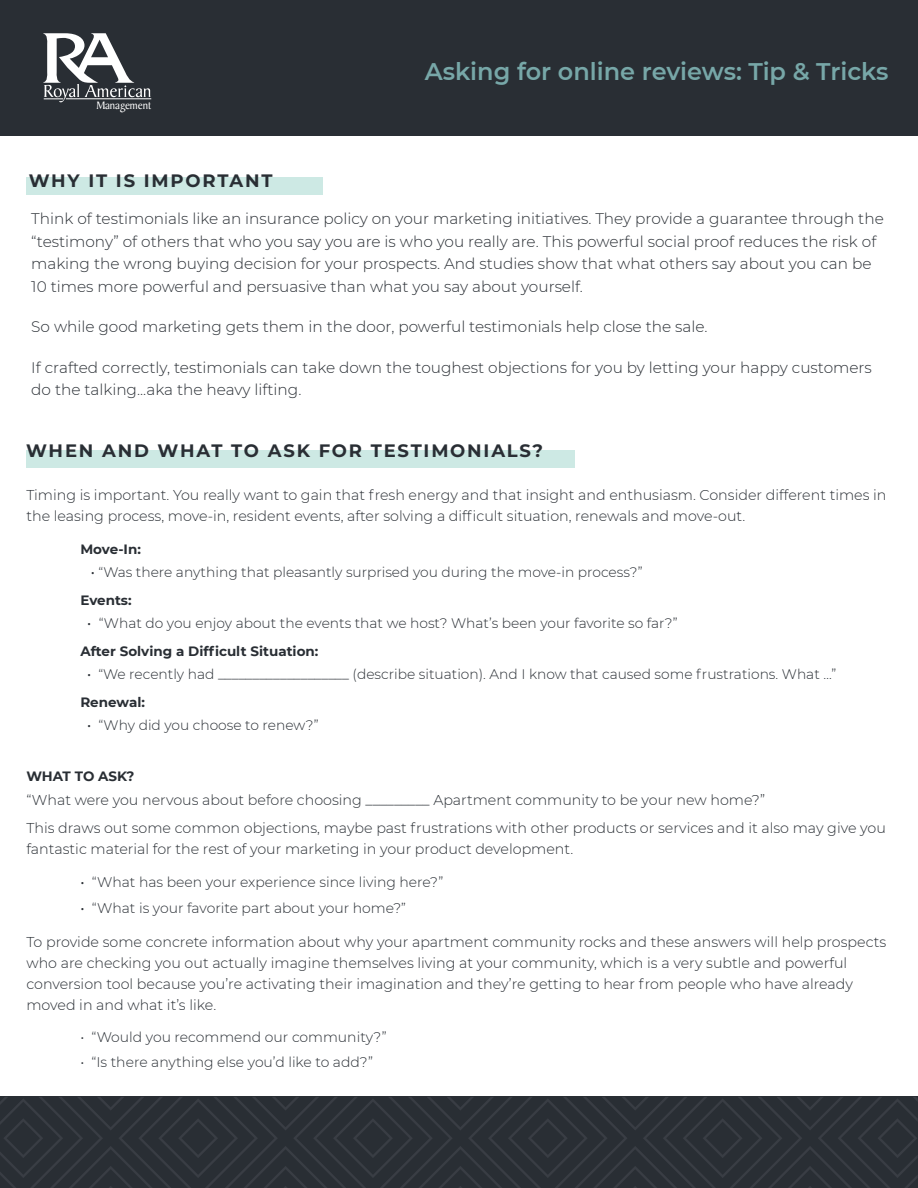
<style>
.page{position:relative;width:918px;height:1188px;background:#fff}
.page>*{position:absolute;margin:0;border:0;box-sizing:border-box;transform-origin:0 0}
.t1{font:600 24px "Montserrat";color:#77a7a8}
.t2{font:700 18px "Montserrat";letter-spacing:.1em;color:#292e34}
.t3{font:300 15.3px/22.5px "Montserrat";color:#292e34}
.t4{font:300 14.25px/21px "Montserrat";color:#292e34}
.t5{font:300 13.95px "Montserrat";color:#292e34}
.t6{font:300 13.8px "Montserrat";color:#292e34}
.t7{font:700 13.5px "Montserrat";color:#292e34}
.t8{font:11.55px "Baker Signet Std";color:#fff}
.s1{font-weight:400;font-size:13.95px}
.s2{font-size:13.5px}
.s3{font-weight:400}
</style>
<div class="page">
<svg style="left:0;top:1097px;width:918px;height:91px;background:#2b3036"></svg>
<div style="left:0;top:0;width:918px;height:136px;background:#292e34"></div>
<svg style="left:43px;top:33px;width:107px;height:69px"></svg>
<hr style="left:66px;top:99px;width:85px;height:1px;background:#fff">
<div style="left:26px;top:450px;width:549px;height:18px;background:#cde9e4"></div>
<div style="left:26px;top:177px;width:297px;height:18px;background:#cde9e4"></div>
<p class="t8" style="left:96px;top:100px;width:57px">Management</p>
<p class="t2" style="left:29px;top:168px;width:245px">WHY IT IS IMPORTANT</p>
<h1 class="t1" style="left:425px;top:54px;width:465px">Asking for online reviews: Tip &amp; Tricks</h1>
<p class="t3" style="left:31px;top:207px;width:854px">Think of testimonials like an insurance policy on your marketing initiatives. They provide a guarantee through the “testimony” of others that who you say you are is who you really are. This powerful social proof reduces the risk of making the wrong buying decision for your prospects. And studies show that what others say about you can be 10 times more powerful and persuasive than what you say about yourself.</p>
<p class="t3" style="left:31px;top:315px;width:678px">So while good marketing gets them in the door, powerful testimonials help close the sale.</p>
<p class="t3" style="left:31px;top:355px;width:842px">If crafted correctly, testimonials can take down the toughest objections for you by letting your happy customers do the talking...aka the heavy lifting.</p>
<p class="t2" style="left:26px;top:438px;width:518px">WHEN AND WHAT TO ASK FOR TESTIMONIALS?</p>
<p class="t4" style="left:26px;top:484px;width:862px">Timing is important. You really want to gain that fresh energy and that insight and enthusiasm. Consider different times in the leasing process, move-in, resident events, after solving a difficult situation, renewals and move-out.</p>
<p class="t7" style="left:80px;top:540px;width:62px">Move-In:</p>
<p class="t6" style="left:91px;top:563px;width:553px"><span class="s1">•</span> <span class="s2">“</span>Was there anything that pleasantly surprised you during the move-in process?”</p>
<p class="t7" style="left:80px;top:591px;width:53px">Events:</p>
<p class="t6" style="left:87px;top:614px;width:592px"><span class="s1">•</span> “What do you enjoy about the events that we host? What’s been your favorite so far?”</p>
<p class="t7" style="left:80px;top:642px;width:239px">After Solving a Difficult Situation:</p>
<p class="t6" style="left:87px;top:665px;width:751px"><span class="s1">•</span> <span class="s2">“</span>We recently had ___________________ (describe situation). And I know that caused some frustrations. What …”</p>
<p class="t7" style="left:80px;top:693px;width:66px">Renewal:</p>
<p class="t6" style="left:87px;top:716px;width:233px"><span class="s1">•</span> “Why did you choose to renew?”</p>
<p class="t7" style="left:26px;top:766px;width:110px">WHAT TO ASK?</p>
<p class="t4" style="left:26px;top:785px;width:861px;line-height:28.5px">“What were you nervous about before choosing _________ Apartment community to be your new home?”<br>This draws out some common objections, maybe past frustrations with other products or services and it also may give you</p>
<p class="t4" style="left:26px;top:838px;width:548px">fantastic material for the rest of your marketing in your product development.</p>
<p class="t5" style="left:80px;top:873px;width:364px"><span class="s3">•</span> “What has been your experience since living here?”</p>
<p class="t5" style="left:80px;top:898px;width:327px"><span class="s3">•</span> “What is your favorite part about your home?<span class="s2">”</span></p>
<p class="t4" style="left:26px;top:931px;width:861px">To provide some concrete information about why your apartment community rocks and these answers will help prospects who are checking you out actually imagine themselves living at your community, which is a very subtle and powerful conversion tool because you’re activating their imagination and they’re getting to hear from people who have already moved in and what it’s like.</p>
<p class="t5" style="left:80px;top:1027px;width:308px">• “Would you recommend our community?”</p>
<p class="t5" style="left:80px;top:1053px;width:294px">• “Is there anything else you’d like to add?”</p>
</div>
